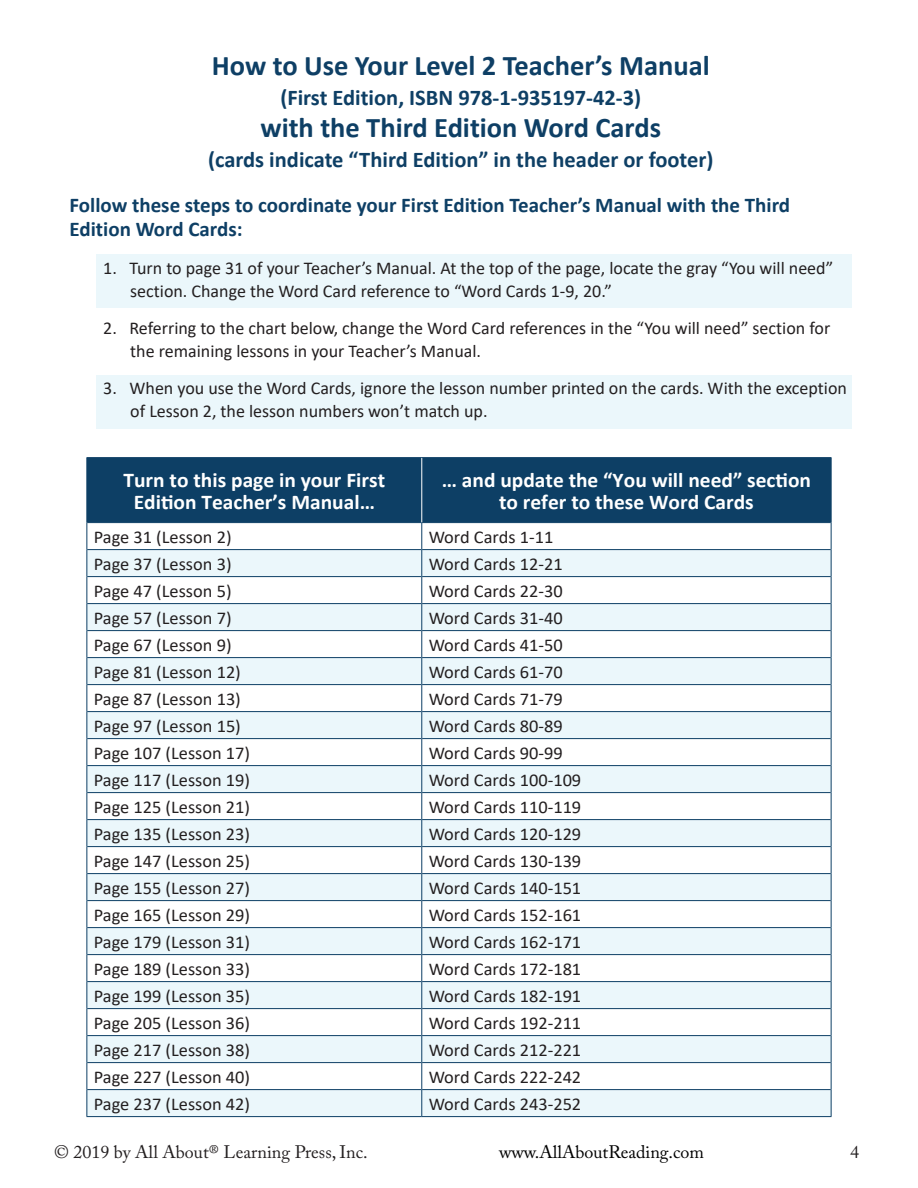
<style>
.page{position:relative;width:918px;height:1188px;background:#fff}
.page>*{position:absolute;margin:0;border:0;box-sizing:border-box;transform-origin:0 0}
.t1{font:700 28.5px "Calibri";color:#0e3f65}
.t2{font:700 22.5px "Calibri";color:#0e3f65}
.t3{font:700 21px "Calibri";color:#fff}
.t4{font:700 21px/24px "Calibri";color:#0e3f65}
.t5{font:18px/23.2px "Calibri";color:#231f20}
.t6{font:18px "Adobe Caslon Pro";color:#231f20}
.t7{font:18px "Adobe Caslon Pro";color:#000}
</style>
<div class="page">
<div style="left:96px;top:375px;width:756px;height:54px;background:#ebf7fb"></div>
<div style="left:96px;top:254px;width:756px;height:54px;background:#ebf7fb"></div>
<div style="left:87px;top:458px;width:744px;height:64px;background:#0d3f65"></div>
<hr style="left:86px;top:457px;width:336px;height:1px;background:#0d3f65">
<hr style="left:422px;top:457px;width:410px;height:1px;background:#0d3f65">
<hr style="left:87px;top:522px;width:335px;height:1px;background:#0d3f65">
<hr style="left:422px;top:522px;width:409px;height:1px;background:#0d3f65">
<hr style="left:86px;top:1116px;width:336px;height:1px;background:#0d3f65">
<hr style="left:422px;top:1116px;width:410px;height:1px;background:#0d3f65">
<hr style="left:86px;top:458px;width:1px;height:65px;background:#0d3f65">
<hr style="left:421px;top:458px;width:1px;height:64px;background:#fff">
<hr style="left:831px;top:458px;width:1px;height:65px;background:#0d3f65">
<svg style="left:86px;top:523px;width:746px;height:593px"></svg>
<p class="t1" style="left:212px;top:46px;width:499px">How to Use Your Level 2 Teacher’s Manual</p>
<p class="t2" style="left:280px;top:82px;width:362px">(First Edition, ISBN 978-1-935197-42-3)</p>
<p class="t1" style="left:260px;top:107px;width:402px">with the Third Edition Word Cards</p>
<p class="t2" style="left:208px;top:143px;width:507px">(cards indicate “Third Edition” in the header or footer)</p>
<p class="t4" style="left:70px;top:193px;width:722px">Follow these steps to coordinate your First Edition Teacher’s Manual with the Third<br>Edition Word Cards:</p>
<p class="t5" style="left:130px;top:256px;width:704px;text-indent:-27px">1. Turn to page 31 of your Teacher’s Manual. At the top of the page, locate the gray “You will need” section. Change the Word Card reference to “Word Cards 1-9, 20.”</p>
<p class="t5" style="left:130px;top:316px;width:702px;text-indent:-27px">2. Referring to the chart below, change the Word Card references in the “You will need” section for the remaining lessons in your Teacher’s Manual.</p>
<p class="t5" style="left:130px;top:376px;width:718px;text-indent:-27px">3. When you use the Word Cards, ignore the lesson number printed on the cards. With the exception of Lesson 2, the lesson numbers won’t match up.</p>
<p class="t3" style="left:123px;top:465px;width:263px">Turn to this page in your First</p>
<p class="t3" style="left:134px;top:487px;width:243px">Edition Teacher’s Manual…</p>
<p class="t3" style="left:442px;top:465px;width:371px">… and update the “You will need” section</p>
<p class="t3" style="left:499px;top:487px;width:256px">to refer to these Word Cards</p>
<p class="t5" style="left:94px;top:525px;width:139px">Page 31 (Lesson 2)</p>
<p class="t5" style="left:429px;top:525px;width:126px">Word Cards 1-11</p>
<p class="t5" style="left:94px;top:552px;width:139px">Page 37 (Lesson 3)</p>
<p class="t5" style="left:429px;top:552px;width:135px">Word Cards 12-21</p>
<p class="t5" style="left:94px;top:579px;width:139px">Page 47 (Lesson 5)</p>
<p class="t5" style="left:429px;top:579px;width:135px">Word Cards 22-30</p>
<p class="t5" style="left:94px;top:606px;width:139px">Page 57 (Lesson 7)</p>
<p class="t5" style="left:429px;top:606px;width:135px">Word Cards 31-40</p>
<p class="t5" style="left:94px;top:633px;width:139px">Page 67 (Lesson 9)</p>
<p class="t5" style="left:429px;top:633px;width:135px">Word Cards 41-50</p>
<p class="t5" style="left:94px;top:660px;width:149px">Page 81 (Lesson 12)</p>
<p class="t5" style="left:429px;top:660px;width:135px">Word Cards 61-70</p>
<p class="t5" style="left:94px;top:687px;width:149px">Page 87 (Lesson 13)</p>
<p class="t5" style="left:429px;top:687px;width:135px">Word Cards 71-79</p>
<p class="t5" style="left:94px;top:714px;width:149px">Page 97 (Lesson 15)</p>
<p class="t5" style="left:429px;top:714px;width:135px">Word Cards 80-89</p>
<p class="t5" style="left:94px;top:741px;width:158px">Page 107 (Lesson 17)</p>
<p class="t5" style="left:429px;top:741px;width:135px">Word Cards 90-99</p>
<p class="t5" style="left:94px;top:768px;width:158px">Page 117 (Lesson 19)</p>
<p class="t5" style="left:429px;top:768px;width:154px">Word Cards 100-109</p>
<p class="t5" style="left:94px;top:795px;width:158px">Page 125 (Lesson 21)</p>
<p class="t5" style="left:429px;top:795px;width:154px">Word Cards 110-119</p>
<p class="t5" style="left:94px;top:822px;width:158px">Page 135 (Lesson 23)</p>
<p class="t5" style="left:429px;top:822px;width:154px">Word Cards 120-129</p>
<p class="t5" style="left:94px;top:849px;width:158px">Page 147 (Lesson 25)</p>
<p class="t5" style="left:429px;top:849px;width:154px">Word Cards 130-139</p>
<p class="t5" style="left:94px;top:876px;width:158px">Page 155 (Lesson 27)</p>
<p class="t5" style="left:429px;top:876px;width:154px">Word Cards 140-151</p>
<p class="t5" style="left:94px;top:903px;width:158px">Page 165 (Lesson 29)</p>
<p class="t5" style="left:429px;top:903px;width:154px">Word Cards 152-161</p>
<p class="t5" style="left:94px;top:930px;width:158px">Page 179 (Lesson 31)</p>
<p class="t5" style="left:429px;top:930px;width:154px">Word Cards 162-171</p>
<p class="t5" style="left:94px;top:957px;width:158px">Page 189 (Lesson 33)</p>
<p class="t5" style="left:429px;top:957px;width:154px">Word Cards 172-181</p>
<p class="t5" style="left:94px;top:984px;width:158px">Page 199 (Lesson 35)</p>
<p class="t5" style="left:429px;top:984px;width:154px">Word Cards 182-191</p>
<p class="t5" style="left:94px;top:1011px;width:158px">Page 205 (Lesson 36)</p>
<p class="t5" style="left:429px;top:1011px;width:154px">Word Cards 192-211</p>
<p class="t5" style="left:94px;top:1038px;width:158px">Page 217 (Lesson 38)</p>
<p class="t5" style="left:429px;top:1038px;width:154px">Word Cards 212-221</p>
<p class="t5" style="left:94px;top:1065px;width:158px">Page 227 (Lesson 40)</p>
<p class="t5" style="left:429px;top:1065px;width:154px">Word Cards 222-242</p>
<p class="t5" style="left:94px;top:1092px;width:158px">Page 237 (Lesson 42)</p>
<p class="t5" style="left:429px;top:1092px;width:154px">Word Cards 243-252</p>
<p class="t6" style="left:54px;top:1141px;width:315px">© 2019 by All About® Learning Press, Inc.</p>
<p class="t7" style="left:499px;top:1141px;width:206px">www.AllAboutReading.com</p>
<p class="t6" style="left:850px;top:1141px;width:10px">4</p>
</div>
